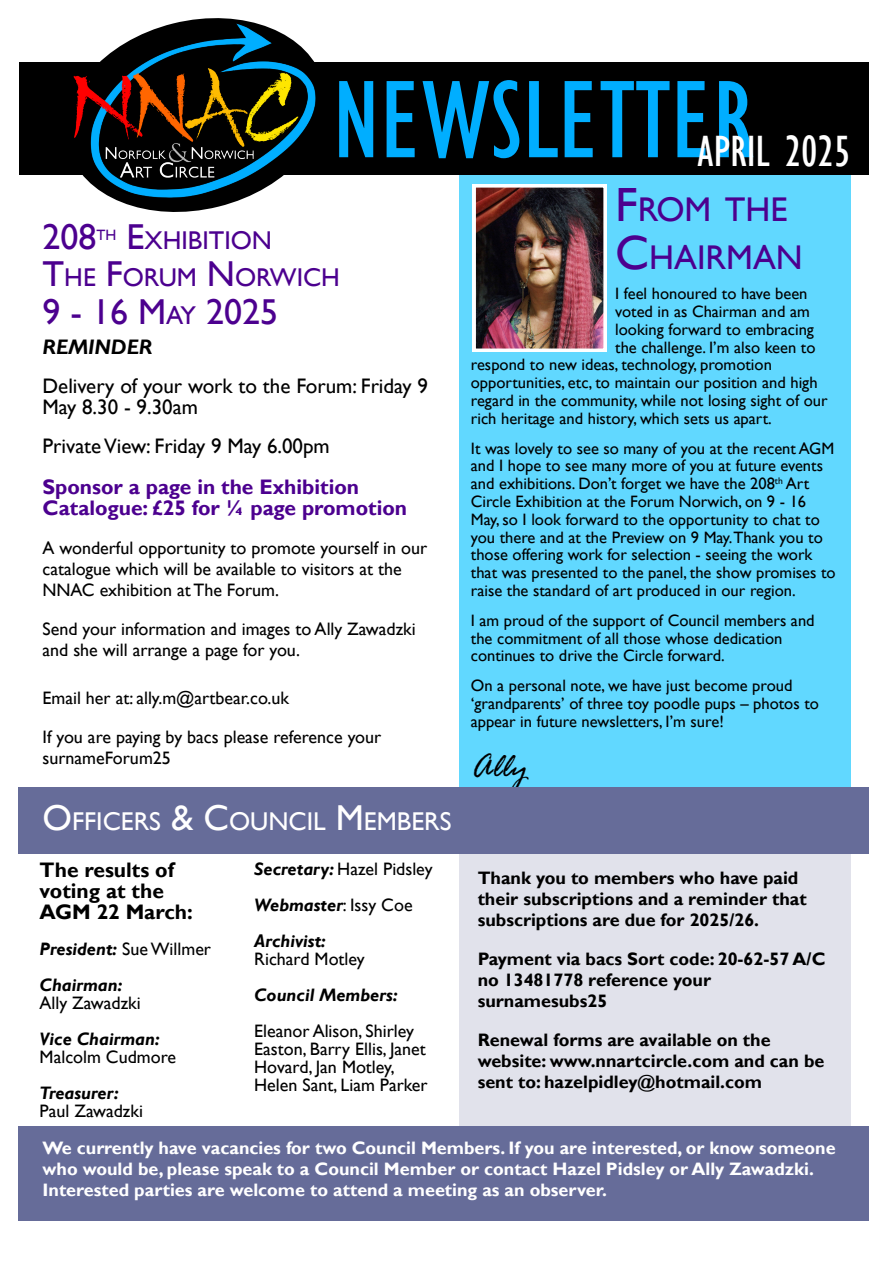
<style>
.page{position:relative;width:893px;height:1263px;background:#fff}
.page>*{position:absolute;margin:0;border:0;box-sizing:border-box;transform-origin:0 0}
.t1{font:condensed 114px "Gill Sans";color:#00aeff}
.t2{font:condensed 45px "Gill Sans";color:#fff}
.t3{font:36px "Gill Sans";color:#4c008f}
.t4{font:italic 36px "Rage";color:#000}
.t5{font:34.35px/48px "Gill Sans";color:#4c008f}
.t6{font:25.65px/37.5px "Gill Sans";color:#4c008f}
.t7{font:25.65px "Gill Sans";color:#fff}
.t8{font:21px/21px "Gill Sans";color:#000}
.t9{font:700 21px/21px "Gill Sans";color:#4c008f}
.t10{font:700 21px/21px "Gill Sans";color:#000}
.t11{font:italic 700 21px "Gill Sans";color:#000}
.t12{font:18px/21px "Gill Sans";color:#000}
.t13{font:700 18px/21px "Gill Sans";color:#000}
.t14{font:700 18px/21px "Gill Sans";color:#fff}
.t15{font:italic 700 18px/36px "Gill Sans";color:#000}
.t16{font:16.5px/17.9px "Gill Sans";color:#000}
.t17{font:15px "Gill Sans";color:#4c008f}
.s1{font-size:48px}
.s2{font-size:36px}
.s3{font-size:25.65px}
.s4{font-weight:400;font-style:normal}
</style>
<div class="page">
<div style="left:459px;top:839px;width:391px;height:349px;background:#e1e2eb"></div>
<div style="left:459px;top:156px;width:391px;height:684px;background:#61d8ff"></div>
<div style="left:20px;top:62px;width:849px;height:113px;background:#000"></div>
<svg style="left:110px;top:18px;width:206px;height:194px"></svg>
<img style="left:73px;top:24px;width:242px;height:173px">
<div style="left:19px;top:787px;width:850px;height:67px;background:#666c99"></div>
<div style="left:19px;top:1126px;width:850px;height:94px;background:#666c99"></div>
<img style="left:473px;top:184px;width:134px;height:168px">
<h1 class="t1" style="left:332px;top:78px;width:423px">NEWSLETTER</h1>
<h2 class="t2" style="left:697px;top:135px;width:154px">APRIL 2025</h2>
<h3 class="t5" style="left:615px;top:189px;width:189px"><span class="s1">F</span>ROM THE<br><span class="s1">C</span>HAIRMAN</h3>
<h3 class="t3" style="left:43px;top:224px;width:55px">208</h3>
<p class="t17" style="left:97px;top:230px;width:21px">TH</p>
<h3 class="t6" style="left:43px;top:224px;width:299px;text-indent:84px"><span class="s2">E</span>XHIBITION<br><span class="s2">T</span>HE <span class="s2">F</span>ORUM <span class="s2">N</span>ORWICH</h3>
<h3 class="t3" style="left:43px;top:299px;width:237px">9 - 16 M<span class="s3">AY</span> 2025</h3>
<p class="t16" style="left:615px;top:286px;width:194px">I feel honoured to have been</p>
<p class="t16" style="left:615px;top:304px;width:196px">voted in as Chairman and am</p>
<p class="t16" style="left:615px;top:322px;width:200px">looking forward to embracing</p>
<p class="t16" style="left:615px;top:340px;width:202px">the challenge. I’m also keen to</p>
<p class="t16" style="left:471px;top:358px;width:303px">respond to new ideas, technology, promotion</p>
<p class="t16" style="left:471px;top:375px;width:348px">opportunities, etc, to maintain our position and high</p>
<p class="t16" style="left:471px;top:393px;width:358px">regard in the community, while not losing sight of our</p>
<p class="t16" style="left:471px;top:411px;width:302px">rich heritage and history, which sets us apart.</p>
<p class="t16" style="left:471px;top:441px;width:366px">It was lovely to see so many of you at the recent AGM and I hope to see many more of you at future events and exhibitions. Don’t forget we have the 208<sup>th</sup> Art Circle Exhibition at the Forum Norwich, on 9 - 16<br>May, so I look forward to the opportunity to chat to you there and at the Preview on 9 May.Thank you to those offering work for selection - seeing the work that was presented to the panel, the show promises to raise the standard of art produced in our region.</p>
<p class="t16" style="left:471px;top:613px;width:345px">I am proud of the support of Council members and the commitment of all those whose dedication continues to drive the Circle forward.</p>
<p class="t16" style="left:471px;top:678px;width:350px">On a personal note, we have just become proud ‘grandparents’ of three toy poodle pups – photos to appear in future newsletters, I’m sure!</p>
<h3 class="t4" style="left:471px;top:755px;width:58px">Ally</h3>
<p class="t11" style="left:43px;top:339px;width:112px">REMINDER</p>
<p class="t8" style="left:43px;top:377px;width:387px">Delivery of your work to the Forum: Friday 9<br>May 8.30 - 9.30am</p>
<p class="t8" style="left:43px;top:437px;width:289px">Private View: Friday 9 May 6.00pm</p>
<p class="t9" style="left:43px;top:479px;width:366px">Sponsor a page in the Exhibition<br>Catalogue: £25 for ¼ page promotion</p>
<p class="t12" style="left:43px;top:540px;width:386px">A wonderful opportunity to promote yourself in our catalogue which will be available to visitors at the<br>NNAC exhibition at The Forum.</p>
<p class="t12" style="left:43px;top:621px;width:375px">Send your information and images to Ally Zawadzki and she will arrange a page for you.</p>
<p class="t12" style="left:43px;top:681px;width:340px;line-height:39px">Email her at: ally.m@artbear.co.uk<br>If you are paying by bacs please reference your</p>
<p class="t12" style="left:43px;top:750px;width:130px">surnameForum25</p>
<h3 class="t7" style="left:43px;top:812px;width:410px"><span class="s2">O</span>FFICERS <span class="s2">&amp; C</span>OUNCIL <span class="s2">M</span>EMBERS</h3>
<p class="t10" style="left:40px;top:862px;width:155px">The results of voting at the<br>AGM 22 March:</p>
<p class="t15" style="left:40px;top:933px;width:173px">President: <span class="s4">Sue Willmer<br></span>Chairman:</p>
<p class="t12" style="left:40px;top:995px;width:103px">Ally Zawadzki</p>
<p class="t15" style="left:40px;top:1023px;width:122px">Vice Chairman:</p>
<p class="t12" style="left:40px;top:1049px;width:138px">Malcolm Cudmore</p>
<p class="t15" style="left:40px;top:1077px;width:81px">Treasurer:</p>
<p class="t12" style="left:40px;top:1103px;width:105px">Paul Zawadzki</p>
<p class="t15" style="left:254px;top:853px;width:180px">Secretary: <span class="s4">Hazel Pidsley<br></span>Webmaster<span class="s4">: Issy Coe<br></span>Archivist:</p>
<p class="t12" style="left:254px;top:951px;width:112px">Richard Motley</p>
<p class="t15" style="left:254px;top:979px;width:145px">Council Members:</p>
<p class="t12" style="left:254px;top:1024px;width:175px;line-height:18px">Eleanor Alison, Shirley<br>Easton, Barry Ellis, Janet<br>Hovard, Jan Motley,<br>Helen Sant, Liam Parker</p>
<p class="t13" style="left:478px;top:870px;width:331px">Thank you to members who have paid their subscriptions and a reminder that subscriptions are due for 2025/26.</p>
<p class="t13" style="left:478px;top:951px;width:349px">Payment via bacs Sort code: 20-62-57 A/C no 13481778 reference your surnamesubs25</p>
<p class="t13" style="left:478px;top:1032px;width:348px">Renewal forms are available on the website: www.nnartcircle.com and can be sent to: hazelpidley@hotmail.com</p>
<p class="t14" style="left:43px;top:1139px;width:795px">We currently have vacancies for two Council Members. If you are interested, or know someone who would be, please speak to a Council Member or contact Hazel Pidsley or Ally Zawadzki.<br>Interested parties are welcome to attend a meeting as an observer.</p>
</div>
